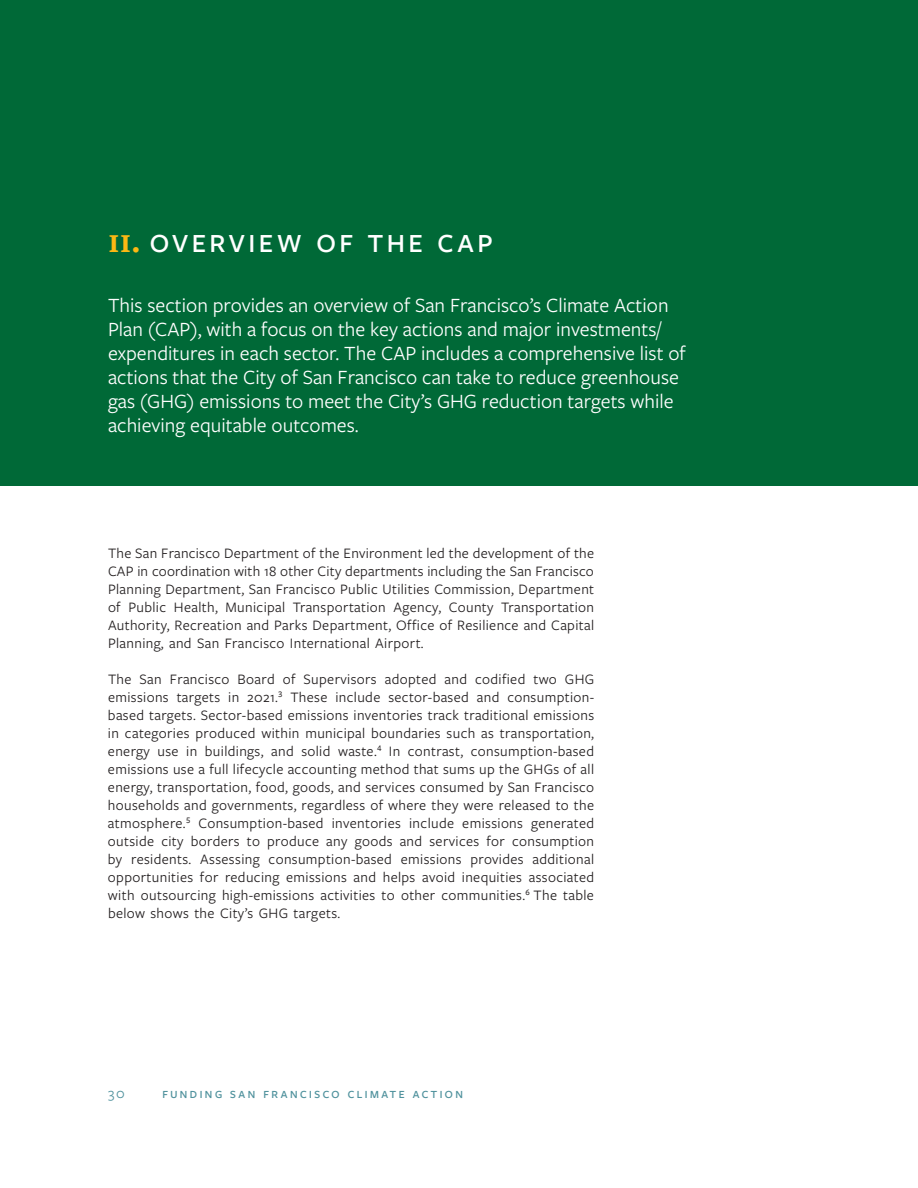
<style>
.page{position:relative;width:918px;height:1188px;background:#fff}
.page>*{position:absolute;margin:0;border:0;box-sizing:border-box;transform-origin:0 0}
.t1{font:500 36px "Freight Sans Pro";letter-spacing:.06em;color:#fff}
.Section_Start_Body{font:21px/24px "Freight Sans Pro";color:#fff}
.Body{font:15px/18px "Freight Sans Pro";letter-spacing:.025em;color:#231f20;text-align:justify}
.t2{font:500 15px "Freight Sans Pro";letter-spacing:.125em;color:#50929d}
.t3{font:15px "Freight Sans Pro";color:#50929d}
.s1{font-family:"Freight Text Pro";font-weight:700;color:#fcb814}
</style>
<div class="page">
<div style="left:0;top:0;width:918px;height:486px;background:#006937"></div>
<p class="t1" style="left:108px;top:216px;width:383px"><span class="s1">II.</span> Overview of the CAP</p>
<p class="Section_Start_Body" style="left:108px;top:292px;width:579px">This section provides an overview of San Francisco’s Climate Action Plan (CAP), with a focus on the key actions and major investments/ expenditures in each sector. The CAP includes a comprehensive list of actions that the City of San Francisco can take to reduce greenhouse gas (GHG) emissions to meet the City’s GHG reduction targets while achieving equitable outcomes.</p>
<p class="Body" style="left:108px;top:544px;width:488px">The San Francisco Department of the Environment led the development of the CAP in coordination with 18 other City departments including the San Francisco Planning Department, San Francisco Public Utilities Commission, Department of Public Health, Municipal Transportation Agency, County Transportation Authority, Recreation and Parks Department, Office of Resilience and Capital Planning, and San Francisco International Airport.</p>
<p class="Body" style="left:108px;top:670px;width:488px">The San Francisco Board of Supervisors adopted and codified two GHG emissions targets in 2021.<sup>3</sup> These include sector-based and consumption&shy;based targets. Sector-based emissions inventories track traditional emissions in categories produced within municipal boundaries such as transportation, energy use in buildings, and solid waste.<sup>4</sup> In contrast, consumption-based emissions use a full lifecycle accounting method that sums up the GHGs of all energy, transportation, food, goods, and services consumed by San Francisco households and governments, regardless of where they were released to the atmosphere.<sup>5</sup> Consumption-based inventories include emissions generated outside city borders to produce any goods and services for consumption by residents. Assessing consumption-based emissions provides additional opportunities for reducing emissions and helps avoid inequities associated with outsourcing high-emissions activities to other communities.<sup>6</sup> The table below shows the City’s GHG targets.</p>
<p class="t3" style="left:108px;top:1083px;width:18px">30</p>
<p class="t2" style="left:162px;top:1083px;width:303px">Funding San Francisco Climate Action</p>
</div>
